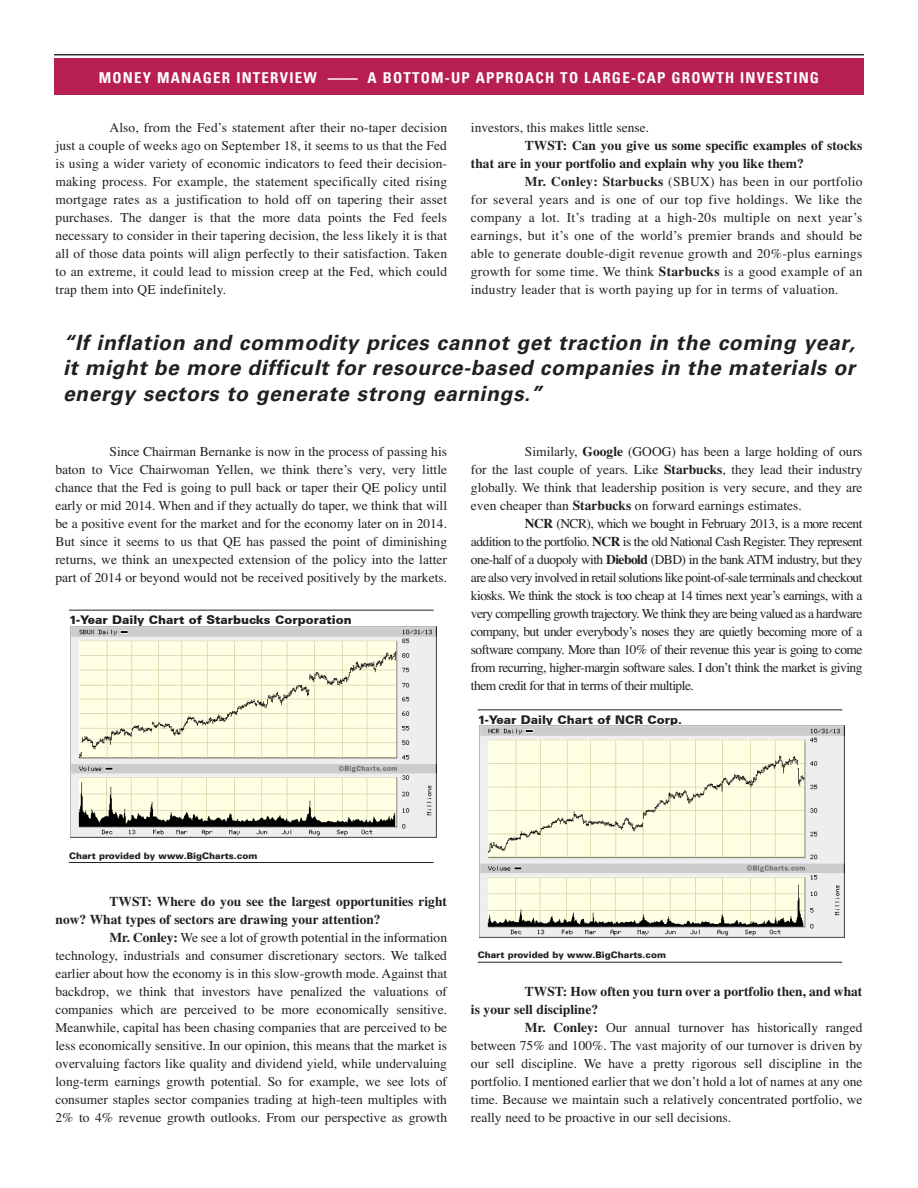
<style>
.page{position:relative;width:918px;height:1188px;background:#fff}
.page>*{position:absolute;margin:0;border:0;box-sizing:border-box;transform-origin:0 0}
.pullquote{font:italic 700 21px/25.5px "Univers";letter-spacing:.03em;color:#231f20;text-align:justify}
.t1{font:700 condensed 15px "Univers LT";letter-spacing:.08em;color:#fff}
.Regular_Pullquote{font:13.5px/18px "Times";color:#231f20;text-align:justify}
.Regular_Pullquote-2{font:700 13.5px/18px "Times";color:#231f20}
.BODY_TEXT{font:900 12px "Univers CE";color:#231f20}
.BODY_TEXT-2{font:900 9px "Univers LT";color:#231f20}
.s1{font-weight:700}
</style>
<div class="page">
<div style="left:54px;top:58px;width:810px;height:36px;background:#b71e54"></div>
<hr style="left:54px;top:54px;width:810px;height:1px;background:#231f20">
<hr style="left:69px;top:610px;width:365px;height:1px;background:#231f20">
<hr style="left:69px;top:862px;width:365px;height:1px;background:#231f20">
<img style="left:71px;top:626px;width:365px;height:212px">
<hr style="left:478px;top:710px;width:364px;height:1px;background:#231f20">
<hr style="left:478px;top:962px;width:364px;height:1px;background:#231f20">
<img style="left:479px;top:726px;width:366px;height:211px">
<p class="t1" style="left:99px;top:69px;width:722px">MONEY MANAGER INTERVIEW —— A BOTTOM-UP APPROACH TO LARGE-CAP GROWTH INVESTING</p>
<p class="Regular_Pullquote" style="left:56px;top:120px;width:393px;text-indent:54px">Also, from the Fed’s statement after their no-taper decision just a couple of weeks ago on September 18, it seems to us that the Fed is using a wider variety of economic indicators to feed their decision&shy;making process. For example, the statement specifically cited rising mortgage rates as a justification to hold off on tapering their asset purchases. The danger is that the more data points the Fed feels necessary to consider in their tapering decision, the less likely it is that all of those data points will align perfectly to their satisfaction. Taken to an extreme, it could lead to mission creep at the Fed, which could trap them into QE indefinitely.</p>
<p class="Regular_Pullquote" style="left:471px;top:120px;width:180px">investors, this makes little sense.</p>
<p class="Regular_Pullquote-2" style="left:471px;top:137px;width:393px;text-indent:54px">TWST: Can you give us some specific examples of stocks that are in your portfolio and explain why you like them?</p>
<p class="Regular_Pullquote" style="left:471px;top:174px;width:393px;text-indent:54px"><span class="s1">Mr. Conley: Starbucks</span> (SBUX) has been in our portfolio for several years and is one of our top five holdings. We like the company a lot. It’s trading at a high-20s multiple on next year’s earnings, but it’s one of the world’s premier brands and should be able to generate double-digit revenue growth and 20%-plus earnings growth for some time. We think <span class="s1">Starbucks</span> is a good example of an industry leader that is worth paying up for in terms of valuation.</p>
<p class="pullquote" style="left:63px;top:330px;width:794px">“If inflation and commodity prices cannot get traction in the coming year, it might be more difficult for resource-based companies in the materials or energy sectors to generate strong earnings.”</p>
<p class="Regular_Pullquote" style="left:56px;top:444px;width:393px;text-indent:54px">Since Chairman Bernanke is now in the process of passing his baton to Vice Chairwoman Yellen, we think there’s very, very little chance that the Fed is going to pull back or taper their QE policy until early or mid 2014. When and if they actually do taper, we think that will be a positive event for the market and for the economy later on in 2014.<br>But since it seems to us that QE has passed the point of diminishing returns, we think an unexpected extension of the policy into the latter part of 2014 or beyond would not be received positively by the markets.</p>
<p class="BODY_TEXT" style="left:69px;top:612px;width:284px">1-Year Daily Chart of Starbucks Corporation</p>
<p class="Regular_Pullquote" style="left:471px;top:444px;width:393px;text-indent:54px">Similarly, <span class="s1">Google</span> (GOOG) has been a large holding of ours for the last couple of years. Like <span class="s1">Starbucks</span>, they lead their industry globally. We think that leadership position is very secure, and they are even cheaper than <span class="s1">Starbucks</span> on forward earnings estimates.</p>
<p class="Regular_Pullquote" style="left:471px;top:516px;width:393px;text-indent:54px"><span class="s1">NCR</span> (NCR), which we bought in February 2013, is a more recent addition to the portfolio. <span class="s1">NCR</span> is the old National Cash Register. They represent one-half of a duopoly with <span class="s1">Diebold</span> (DBD) in the bank ATM industry, but they are also very involved in retail solutions like point-of-sale terminals and checkout kiosks. We think the stock is too cheap at 14 times next year’s earnings, with a very compelling growth trajectory. We think they are being valued as a hardware company, but under everybody’s noses they are quietly becoming more of a software company. More than 10% of their revenue this year is going to come from recurring, higher-margin software sales. I don’t think the market is giving them credit for that in terms of their multiple.</p>
<p class="BODY_TEXT" style="left:478px;top:712px;width:206px">1-Year Daily Chart of NCR Corp.</p>
<p class="BODY_TEXT-2" style="left:69px;top:850px;width:190px">Chart provided by www.BigCharts.com</p>
<p class="Regular_Pullquote-2" style="left:56px;top:893px;width:393px;text-indent:54px">TWST: Where do you see the largest opportunities right now? What types of sectors are drawing your attention?</p>
<p class="Regular_Pullquote" style="left:56px;top:930px;width:393px;text-indent:54px"><span class="s1">Mr. Conley:</span> We see a lot of growth potential in the information technology, industrials and consumer discretionary sectors. We talked earlier about how the economy is in this slow-growth mode. Against that backdrop, we think that investors have penalized the valuations of companies which are perceived to be more economically sensitive.<br>Meanwhile, capital has been chasing companies that are perceived to be less economically sensitive. In our opinion, this means that the market is overvaluing factors like quality and dividend yield, while undervaluing long-term earnings growth potential. So for example, we see lots of consumer staples sector companies trading at high-teen multiples with 2% to 4% revenue growth outlooks. From our perspective as growth</p>
<p class="BODY_TEXT-2" style="left:478px;top:949px;width:190px">Chart provided by www.BigCharts.com</p>
<p class="Regular_Pullquote-2" style="left:471px;top:983px;width:393px;text-indent:54px">TWST: How often you turn over a portfolio then, and what is your sell discipline?</p>
<p class="Regular_Pullquote" style="left:471px;top:1020px;width:393px;text-indent:54px"><span class="s1">Mr. Conley:</span> Our annual turnover has historically ranged between 75% and 100%. The vast majority of our turnover is driven by our sell discipline. We have a pretty rigorous sell discipline in the portfolio. I mentioned earlier that we don’t hold a lot of names at any one time. Because we maintain such a relatively concentrated portfolio, we really need to be proactive in our sell decisions.</p>
</div>
